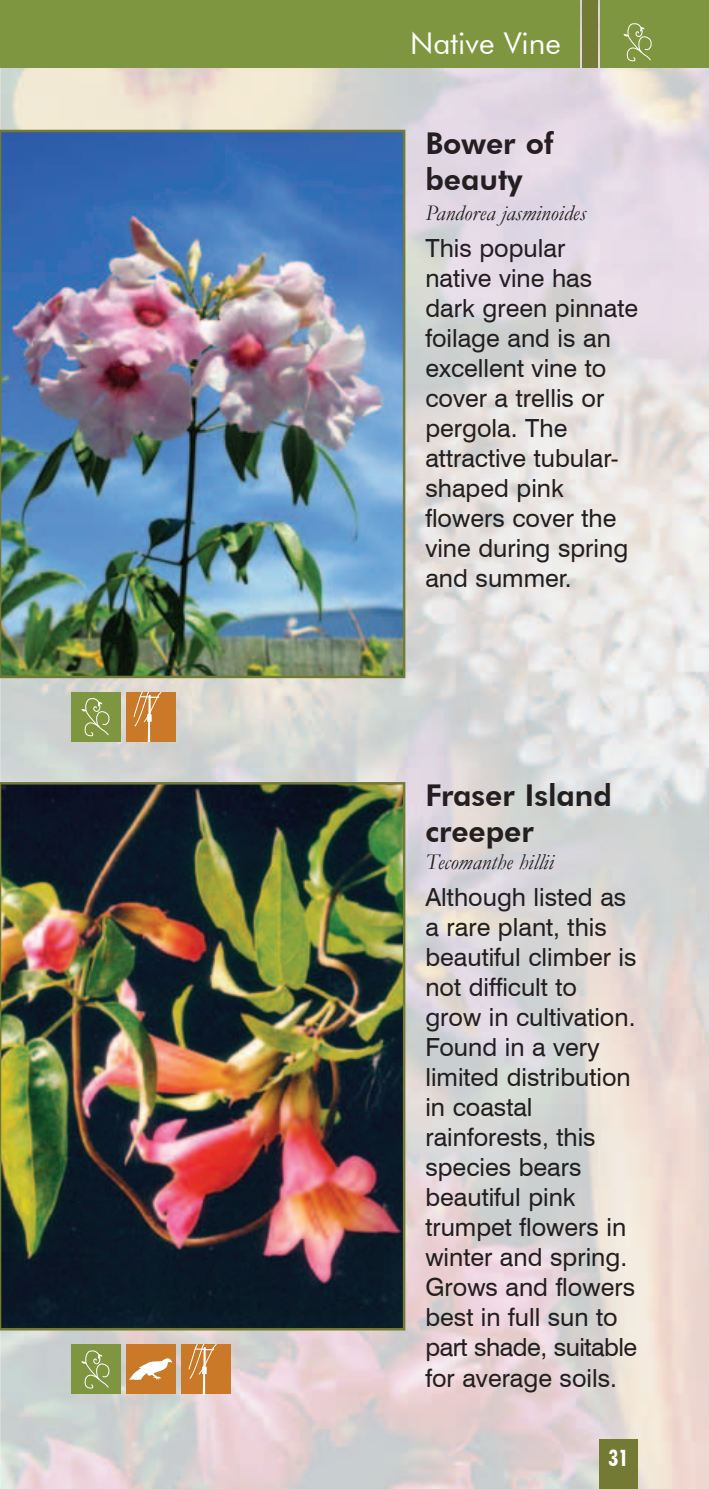
<style>
.page{position:relative;width:709px;height:1489px;background:#fff}
.page>*{position:absolute;margin:0;border:0;box-sizing:border-box;transform-origin:0 0}
.t1{font:800 30px/36px "Futura BT";color:#231f20}
.t2{font:30px "Futura BT";color:#fff}
.t3{font:25px/30px "Swiss 721 BT";color:#231f20}
.t4{font:italic 22.5px "Garamond";color:#231f20}
.t5{font:700 condensed 22.5px "Futura BT";color:#fff}
</style>
<div class="page">
<img style="left:1px;top:0;width:708px;height:1488px">
<div style="left:581px;top:0;width:16px;height:68px;background:#727a34"></div>
<img style="left:0;top:0;width:1px;height:1488px">
<div style="left:599px;top:1439px;width:38px;height:49px;background:#727a34"></div>
<div style="left:0;top:0;width:579px;height:68px;background:#7f9640"></div>
<div style="left:600px;top:0;width:109px;height:68px;background:#7f9640"></div>
<svg style="left:623px;top:23px;width:29px;height:39px"></svg>
<img style="left:3px;top:785px;width:399px;height:542px">
<div style="left:0;top:782px;width:405px;height:548px;border:2px solid #727a34"></div>
<div style="left:71px;top:1344px;width:49px;height:50px;background:#7f9640"></div>
<svg style="left:81px;top:1350px;width:29px;height:38px"></svg>
<div style="left:126px;top:1344px;width:49px;height:50px;background:#c97928"></div>
<svg style="left:129px;top:1358px;width:44px;height:22px"></svg>
<div style="left:181px;top:1344px;width:49px;height:50px;background:#c97928"></div>
<svg style="left:188px;top:1344px;width:29px;height:50px"></svg>
<img style="left:3px;top:133px;width:399px;height:542px">
<div style="left:0;top:130px;width:405px;height:548px;border:2px solid #727a34"></div>
<div style="left:71px;top:692px;width:49px;height:50px;background:#7f9640"></div>
<svg style="left:81px;top:698px;width:29px;height:38px"></svg>
<div style="left:126px;top:692px;width:49px;height:50px;background:#c97928"></div>
<svg style="left:133px;top:692px;width:29px;height:50px"></svg>
<p class="t2" style="left:410px;top:25px;width:152px">Native Vine</p>
<p class="t1" style="left:425px;top:125px;width:130px">Bower of beauty</p>
<p class="t4" style="left:425px;top:197px;width:162px">Pandorea jasminoides</p>
<p class="t3" style="left:425px;top:232px;width:214px">This popular<br>native vine has dark green pinnate foilage and is an excellent vine to cover a trellis or pergola. The attractive tubular&shy;shaped pink flowers cover the vine during spring and summer.</p>
<p class="t1" style="left:425px;top:777px;width:188px">Fraser Island creeper</p>
<p class="t4" style="left:425px;top:846px;width:130px">Tecomanthe hillii</p>
<p class="t3" style="left:425px;top:881px;width:213px">Although listed as a rare plant, this beautiful climber is not difficult to grow in cultivation.<br>Found in a very limited distribution in coastal rainforests, this species bears beautiful pink trumpet flowers in winter and spring.<br>Grows and flowers best in full sun to part shade, suitable for average soils.</p>
<p class="t5" style="left:608px;top:1444px;width:21px">31</p>
</div>
